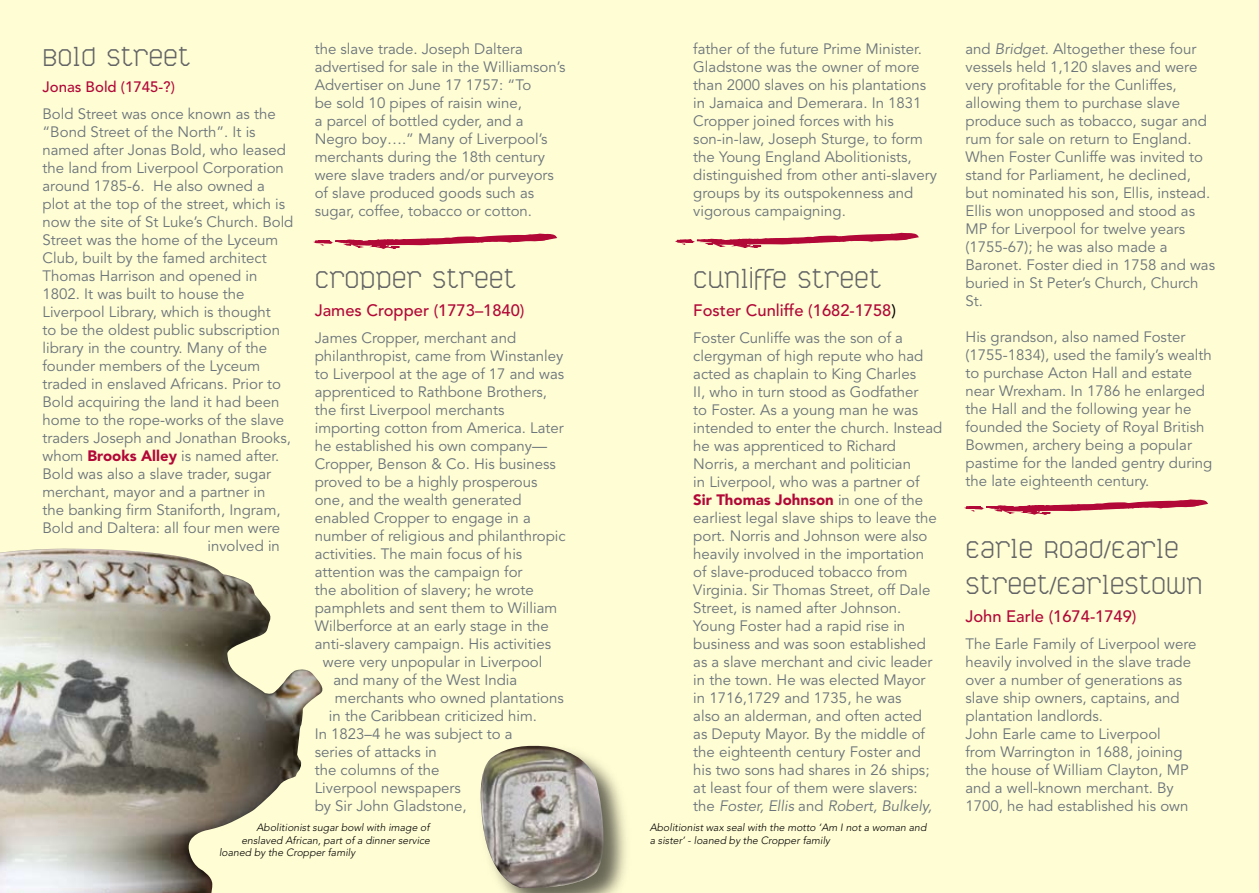
<style>
.page{position:relative;width:1259px;height:893px;background:#fffdd4}
.page>*{position:absolute;margin:0;border:0;box-sizing:border-box;transform-origin:0 0}
.t1{font:300 30px/36px "Pictaves";color:#636466}
.t2{font:500 16.5px "Avenir";color:#b20838}
.t3{font:15px/18px "Avenir";color:#6a737b}
.t4{font:500 15px "Avenir";color:#b20838}
.t5{font:italic 300 10.5px/12.6px "Avenir";color:#000}
.s1{font-weight:900;color:#b20838}
.s2{color:#000}
.s3{font-style:italic}
</style>
<div class="page">
<svg style="left:313px;top:233px;width:244px;height:16px"></svg>
<svg style="left:675px;top:232px;width:244px;height:16px"></svg>
<div style="left:476px;top:742px;width:157px;height:151px;background:#000;opacity:.6"></div>
<img style="left:476px;top:745px;width:133px;height:144px">
<img style="left:0;top:548px;width:323px;height:345px">
<svg style="left:964px;top:499px;width:244px;height:16px"></svg>
<h1 class="t1" style="left:43px;top:38px;width:149px">Bold Street</h1>
<p class="t4" style="left:43px;top:78px;width:134px">Jonas Bold (1745-?)</p>
<p class="t3" style="left:43px;top:105px;width:235px">Bold Street was once known as the</p>
<p class="t3" style="left:43px;top:123px;width:215px">“Bond Street of the North”. It is</p>
<p class="t3" style="left:43px;top:141px;width:245px">named after Jonas Bold, who leased</p>
<p class="t3" style="left:43px;top:159px;width:243px">the land from Liverpool Corporation</p>
<p class="t3" style="left:43px;top:177px;width:224px">around 1785-6. He also owned a</p>
<p class="t3" style="left:43px;top:195px;width:244px">plot at the top of the street, which is</p>
<p class="t3" style="left:43px;top:213px;width:252px">now the site of St Luke’s Church. Bold</p>
<p class="t3" style="left:43px;top:231px;width:237px">Street was the home of the Lyceum</p>
<p class="t3" style="left:43px;top:249px;width:226px">Club, built by the famed architect</p>
<p class="t3" style="left:43px;top:267px;width:216px">Thomas Harrison and opened in</p>
<p class="t3" style="left:43px;top:285px;width:204px">1802. It was built to house the</p>
<p class="t3" style="left:43px;top:303px;width:230px">Liverpool Library, which is thought</p>
<p class="t3" style="left:43px;top:321px;width:239px">to be the oldest public subscription</p>
<p class="t3" style="left:43px;top:339px;width:226px">library in the country. Many of the</p>
<p class="t3" style="left:43px;top:357px;width:219px">founder members of the Lyceum</p>
<p class="t3" style="left:43px;top:375px;width:240px">traded in enslaved Africans. Prior to</p>
<p class="t3" style="left:43px;top:393px;width:238px">Bold acquiring the land it had been</p>
<p class="t3" style="left:43px;top:411px;width:243px">home to the rope-works of the slave</p>
<p class="t3" style="left:43px;top:429px;width:250px">traders Joseph and Jonathan Brooks,</p>
<p class="t3" style="left:43px;top:447px;width:238px">whom <span class="s1">Brooks Alley</span> is named after.</p>
<p class="t3" style="left:43px;top:465px;width:230px">Bold was also a slave trader, sugar</p>
<p class="t3" style="left:43px;top:483px;width:224px">merchant, mayor and a partner in</p>
<p class="t3" style="left:43px;top:501px;width:240px">the banking firm Staniforth, Ingram,</p>
<p class="t3" style="left:43px;top:519px;width:239px">Bold and Daltera: all four men were</p>
<p class="t3" style="left:207px;top:537px;width:74px">involved in</p>
<p class="t3" style="left:315px;top:40px;width:252px">the slave trade. Joseph Daltera advertised for sale in the Williamson’s Advertiser on June 17 1757: “To<br>be sold 10 pipes of raisin wine,<br>a parcel of bottled cyder, and a Negro boy….” Many of Liverpool’s merchants during the 18th century were slave traders and/or purveyors of slave produced goods such as sugar, coffee, tobacco or cotton.</p>
<h1 class="t1" style="left:315px;top:260px;width:203px">Cropper Street</h1>
<p class="t2" style="left:315px;top:301px;width:211px">James Cropper (1773–1840)</p>
<p class="t3" style="left:315px;top:329px;width:203px">James Cropper, merchant and</p>
<p class="t3" style="left:315px;top:347px;width:250px">philanthropist, came from Winstanley</p>
<p class="t3" style="left:315px;top:365px;width:251px">to Liverpool at the age of 17 and was</p>
<p class="t3" style="left:315px;top:383px;width:234px">apprenticed to Rathbone Brothers,</p>
<p class="t3" style="left:315px;top:401px;width:191px">the first Liverpool merchants</p>
<p class="t3" style="left:315px;top:419px;width:251px">importing cotton from America. Later</p>
<p class="t3" style="left:315px;top:437px;width:234px">he established his own company—</p>
<p class="t3" style="left:315px;top:455px;width:243px">Cropper, Benson &amp; Co. His business</p>
<p class="t3" style="left:315px;top:473px;width:224px">proved to be a highly prosperous</p>
<p class="t3" style="left:315px;top:491px;width:208px">one, and the wealth generated</p>
<p class="t3" style="left:315px;top:509px;width:218px">enabled Cropper to engage in a</p>
<p class="t3" style="left:315px;top:527px;width:252px">number of religious and philanthropic</p>
<p class="t3" style="left:315px;top:545px;width:209px">activities. The main focus of his</p>
<p class="t3" style="left:315px;top:563px;width:209px">attention was the campaign for</p>
<p class="t3" style="left:315px;top:581px;width:220px">the abolition of slavery; he wrote</p>
<p class="t3" style="left:315px;top:599px;width:244px">pamphlets and sent them to William</p>
<p class="t3" style="left:315px;top:617px;width:235px">Wilberforce at an early stage in the</p>
<p class="t3" style="left:315px;top:635px;width:238px">anti-slavery campaign. His activities</p>
<p class="t3" style="left:323px;top:653px;width:221px">were very unpopular in Liverpool</p>
<p class="t3" style="left:333px;top:671px;width:185px">and many of the West India</p>
<p class="t3" style="left:335px;top:689px;width:230px">merchants who owned plantations</p>
<p class="t3" style="left:329px;top:707px;width:210px">in the Caribbean criticized him.</p>
<p class="t3" style="left:315px;top:725px;width:199px">In 1823–4 he was subject to a</p>
<p class="t3" style="left:315px;top:743px;width:124px">series of attacks in</p>
<p class="t3" style="left:315px;top:761px;width:126px">the columns of the</p>
<p class="t3" style="left:315px;top:779px;width:148px">Liverpool newspapers</p>
<p class="t3" style="left:315px;top:797px;width:153px">by Sir John Gladstone,</p>
<p class="t5" style="left:256px;top:821px;width:175px">Abolitionist sugar bowl with image of</p>
<p class="t5" style="left:241px;top:834px;width:190px">enslaved African, part of a dinner service</p>
<p class="t5" style="left:219px;top:846px;width:138px">loaned by the Cropper family</p>
<p class="t3" style="left:693px;top:40px;width:245px">father of the future Prime Minister.<br>Gladstone was the owner of more than 2000 slaves on his plantations in Jamaica and Demerara. In 1831<br>Cropper joined forces with his son-in-law, Joseph Sturge, to form the Young England Abolitionists, distinguished from other anti-slavery groups by its outspokenness and vigorous campaigning.</p>
<h1 class="t1" style="left:693px;top:260px;width:190px">Cunliffe Street</h1>
<p class="t2" style="left:693px;top:301px;width:204px">Foster Cunliffe (1682-1758<span class="s2">)</span></p>
<p class="t3" style="left:693px;top:329px;width:250px">Foster Cunliffe was the son of a clergyman of high repute who had acted as chaplain to King Charles<br>II, who in turn stood as Godfather<br>to Foster. As a young man he was intended to enter the church. Instead he was apprenticed to Richard Norris, a merchant and politician<br>in Liverpool, who was a partner of<br><span class="s1">Sir Thomas Johnson</span> in one of the earliest legal slave ships to leave the port. Norris and Johnson were also heavily involved in the importation<br>of slave-produced tobacco from Virginia. Sir Thomas Street, off Dale Street, is named after Johnson.<br>Young Foster had a rapid rise in business and was soon established as a slave merchant and civic leader in the town. He was elected Mayor<br>in 1716,1729 and 1735, he was<br>also an alderman, and often acted<br>as Deputy Mayor. By the middle of the eighteenth century Foster and his two sons had shares in 26 ships; at least four of them were slavers: the <span class="s3">Foster, Ellis</span> and <span class="s3">Robert, Bulkely,</span></p>
<p class="t5" style="left:649px;top:821px;width:278px">Abolitionist wax seal with the motto ‘Am I not a woman and a sister’ - loaned by the Cropper family</p>
<p class="t3" style="left:965px;top:40px;width:251px">and <span class="s3">Bridget</span>. Altogether these four vessels held 1,120 slaves and were very profitable for the Cunliffes, allowing them to purchase slave produce such as tobacco, sugar and rum for sale on return to England.<br>When Foster Cunliffe was invited to stand for Parliament, he declined, but nominated his son, Ellis, instead.<br>Ellis won unopposed and stood as<br>MP for Liverpool for twelve years (1755-67); he was also made a<br>Baronet. Foster died in 1758 and was buried in St Peter’s Church, Church<br>St.</p>
<p class="t3" style="left:965px;top:328px;width:248px">His grandson, also named Foster (1755-1834), used the family’s wealth to purchase Acton Hall and estate near Wrexham. In 1786 he enlarged the Hall and the following year he founded the Society of Royal British Bowmen, archery being a popular pastime for the landed gentry during the late eighteenth century.</p>
<h1 class="t1" style="left:965px;top:530px;width:238px">Earle Road/Earle<br>Street/Earlestown</h1>
<p class="t2" style="left:965px;top:607px;width:172px">John Earle (1674-1749)</p>
<p class="t3" style="left:965px;top:635px;width:232px">The Earle Family of Liverpool were heavily involved in the slave trade over a number of generations as slave ship owners, captains, and plantation landlords.<br>John Earle came to Liverpool<br>from Warrington in 1688, joining the house of William Clayton, MP and a well-known merchant. By<br>1700, he had established his own</p>
</div>
